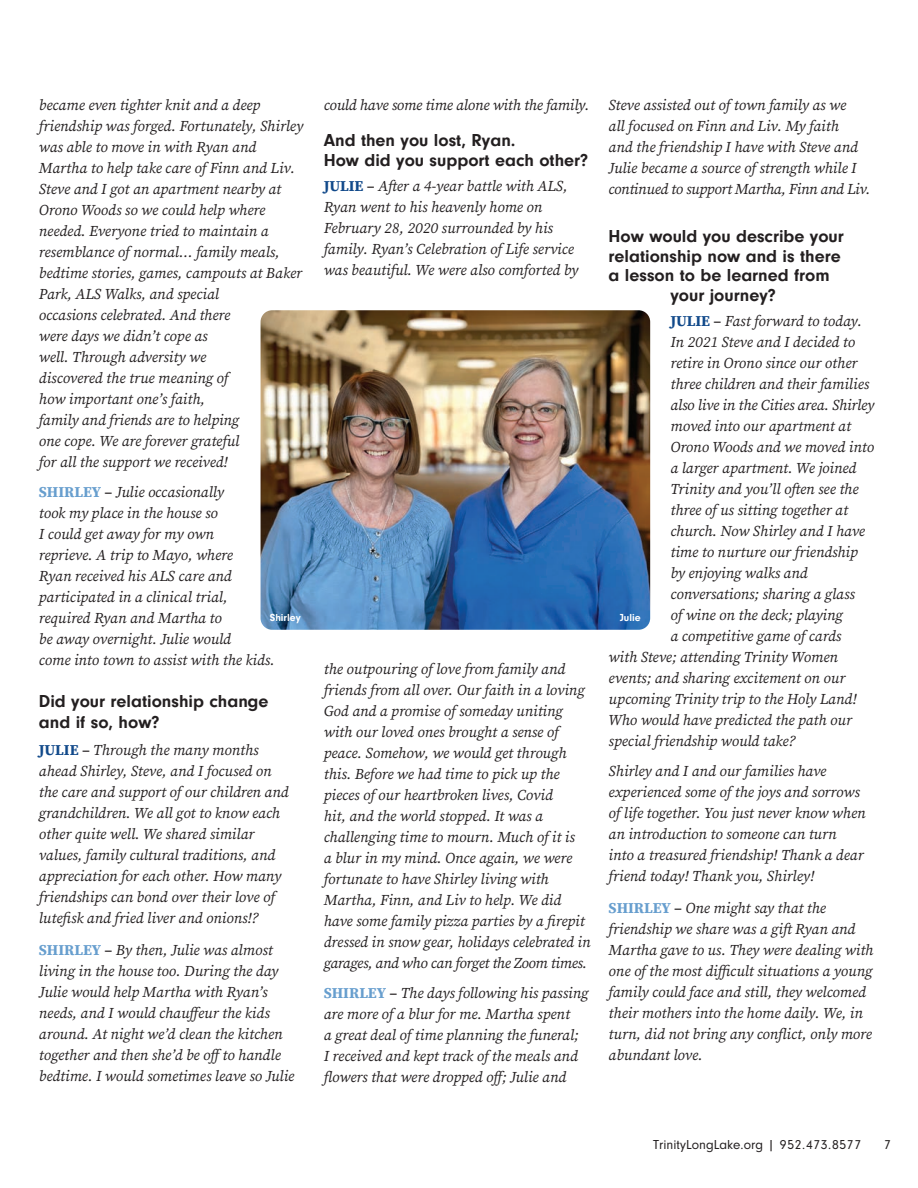
<style>
.page{position:relative;width:918px;height:1188px;background:#fff}
.page>*{position:absolute;margin:0;border:0;box-sizing:border-box;transform-origin:0 0}
.t1{font:700 18px/21px "Neuzeit Gro";color:#231f20}
.t2{font:italic 15px/21px "Source Serif Pro";color:#231f20}
.t3{font:13.5px "Neuzeit Gro";color:#231f20}
.t4{font:700 10.65px "Neuzeit Gro";color:#fff}
.s1{font-weight:700;font-style:normal;color:#11498a}
.s2{font-weight:600;font-style:normal}
.s3{font-weight:700;font-style:normal;color:#679ece}
</style>
<div class="page">
<img style="left:261px;top:310px;width:389px;height:320px">
<p class="t2" style="left:324px;top:95px;width:267px">could have some time alone with the family.</p>
<p class="t1" style="left:324px;top:131px;width:266px;line-height:19.5px">And then you lost, Ryan.<br>How did you support each other?</p>
<p class="t2" style="left:324px;top:176px;width:256px"><span class="s1">JULIE</span> <span class="s2">–</span> After a 4-year battle with ALS, Ryan went to his heavenly home on February 28, 2020 surrounded by his family. Ryan’s Celebration of Life service was beautiful. We were also comforted by</p>
<p class="t2" style="left:609px;top:95px;width:263px">Steve assisted out of town family as we<br>all focused on Finn and Liv. My faith<br>and the friendship I have with Steve and Julie became a source of strength while I continued to support Martha, Finn and Liv.</p>
<p class="t1" style="left:609px;top:226px;width:237px">How would you describe your</p>
<p class="t1" style="left:609px;top:246px;width:234px">relationship now and is there</p>
<p class="t1" style="left:609px;top:265px;width:223px">a lesson to be learned from</p>
<p class="t1" style="left:670px;top:285px;width:107px">your journey?</p>
<p class="t2" style="left:670px;top:311px;width:193px"><span class="s1">JULIE</span> <span class="s2">–</span> Fast forward to today.</p>
<p class="t2" style="left:670px;top:332px;width:186px">In 2021 Steve and I decided to</p>
<p class="t2" style="left:670px;top:353px;width:189px">retire in Orono since our other</p>
<p class="t2" style="left:670px;top:374px;width:200px">three children and their families</p>
<p class="t2" style="left:670px;top:395px;width:205px">also live in the Cities area. Shirley</p>
<p class="t2" style="left:670px;top:416px;width:182px">moved into our apartment at</p>
<p class="t2" style="left:670px;top:437px;width:205px">Orono Woods and we moved into</p>
<p class="t2" style="left:670px;top:458px;width:187px">a larger apartment. We joined</p>
<p class="t2" style="left:670px;top:479px;width:190px">Trinity and you’ll often see the</p>
<p class="t2" style="left:670px;top:500px;width:179px">three of us sitting together at</p>
<p class="t2" style="left:670px;top:521px;width:196px">church. Now Shirley and I have</p>
<p class="t2" style="left:670px;top:542px;width:189px">time to nurture our friendship</p>
<p class="t2" style="left:670px;top:563px;width:139px">by enjoying walks and</p>
<p class="t2" style="left:670px;top:584px;width:186px">conversations; sharing a glass</p>
<p class="t2" style="left:670px;top:605px;width:174px">of wine on the deck; playing</p>
<p class="t2" style="left:670px;top:626px;width:172px">a competitive game of cards</p>
<p class="t2" style="left:609px;top:647px;width:231px">with Steve; attending Trinity Women</p>
<p class="t2" style="left:609px;top:668px;width:238px">events; and sharing excitement on our</p>
<p class="t2" style="left:609px;top:689px;width:250px">upcoming Trinity trip to the Holy Land!</p>
<p class="t2" style="left:609px;top:710px;width:245px">Who would have predicted the path our</p>
<p class="t2" style="left:609px;top:731px;width:188px">special friendship would take?</p>
<p class="t2" style="left:609px;top:761px;width:259px">Shirley and I and our families have experienced some of the joys and sorrows of life together. You just never know when an introduction to someone can turn<br>into a treasured friendship! Thank a dear friend today! Thank you, Shirley!</p>
<p class="t2" style="left:609px;top:897px;width:266px"><span class="s3">SHIRLEY</span> <span class="s2">–</span> One might say that the friendship we share was a gift Ryan and Martha gave to us. They were dealing with one of the most difficult situations a young family could face and still, they welcomed their mothers into the home daily. We, in turn, did not bring any conflict, only more abundant love.</p>
<p class="t2" style="left:39px;top:95px;width:266px">became even tighter knit and a deep friendship was forged. Fortunately, Shirley was able to move in with Ryan and Martha to help take care of Finn and Liv.<br>Steve and I got an apartment nearby at Orono Woods so we could help where needed. Everyone tried to maintain a resemblance of normal… family meals, bedtime stories, games, campouts at Baker Park, ALS Walks, and special<br>occasions celebrated. And there<br>were days we didn’t cope as<br>well. Through adversity we<br>discovered the true meaning of<br>how important one’s faith,<br>family and friends are to helping<br>one cope. We are forever grateful<br>for all the support we received!</p>
<p class="t2" style="left:39px;top:482px;width:237px"><span class="s3">SHIRLEY</span> <span class="s2">–</span> Julie occasionally<br>took my place in the house so<br>I could get away for my own<br>reprieve. A trip to Mayo, where<br>Ryan received his ALS care and participated in a clinical trial, required Ryan and Martha to<br>be away overnight. Julie would<br>come into town to assist with the kids.</p>
<p class="t1" style="left:39px;top:691px;width:231px">Did your relationship change and if so, how?</p>
<p class="t2" style="left:39px;top:740px;width:251px"><span class="s1">JULIE</span> <span class="s2">–</span> Through the many months ahead Shirley, Steve, and I focused on the care and support of our children and grandchildren. We all got to know each other quite well. We shared similar values, family cultural traditions, and appreciation for each other. How many friendships can bond over their love of lutefisk and fried liver and onions!?</p>
<p class="t2" style="left:39px;top:939px;width:257px"><span class="s3">SHIRLEY</span> <span class="s2">–</span> By then, Julie was almost living in the house too. During the day Julie would help Martha with Ryan’s needs, and I would chauffeur the kids around. At night we’d clean the kitchen together and then she’d be offto handle bedtime. I would sometimes leave so Julie</p>
<p class="t4" style="left:270px;top:612px;width:32px">Shirley</p>
<p class="t4" style="left:620px;top:612px;width:22px">Julie</p>
<p class="t2" style="left:324px;top:659px;width:268px">the outpouring of love from family and friends from all over. Our faith in a loving God and a promise of someday uniting with our loved ones brought a sense of peace. Somehow, we would get through this. Before we had time to pick up the pieces of our heartbroken lives, Covid<br>hit, and the world stopped. It was a challenging time to mourn. Much of it is<br>a blur in my mind. Once again, we were fortunate to have Shirley living with Martha, Finn, and Liv to help. We did have some family pizza parties by a firepit dressed in snow gear, holidays celebrated in garages, and who can forget the Zoom times.</p>
<p class="t2" style="left:324px;top:983px;width:266px"><span class="s3">SHIRLEY</span> <span class="s2">–</span> The days following his passing are more of a blur for me. Martha spent<br>a great deal of time planning the funeral;<br>I received and kept track of the meals and flowers that were dropped off; Julie and</p>
<p class="t3" style="left:653px;top:1137px;width:209px">TrinityLongLake.org | 952.473.8577</p>
<p class="t3" style="left:884px;top:1137px;width:8px">7</p>
</div>
